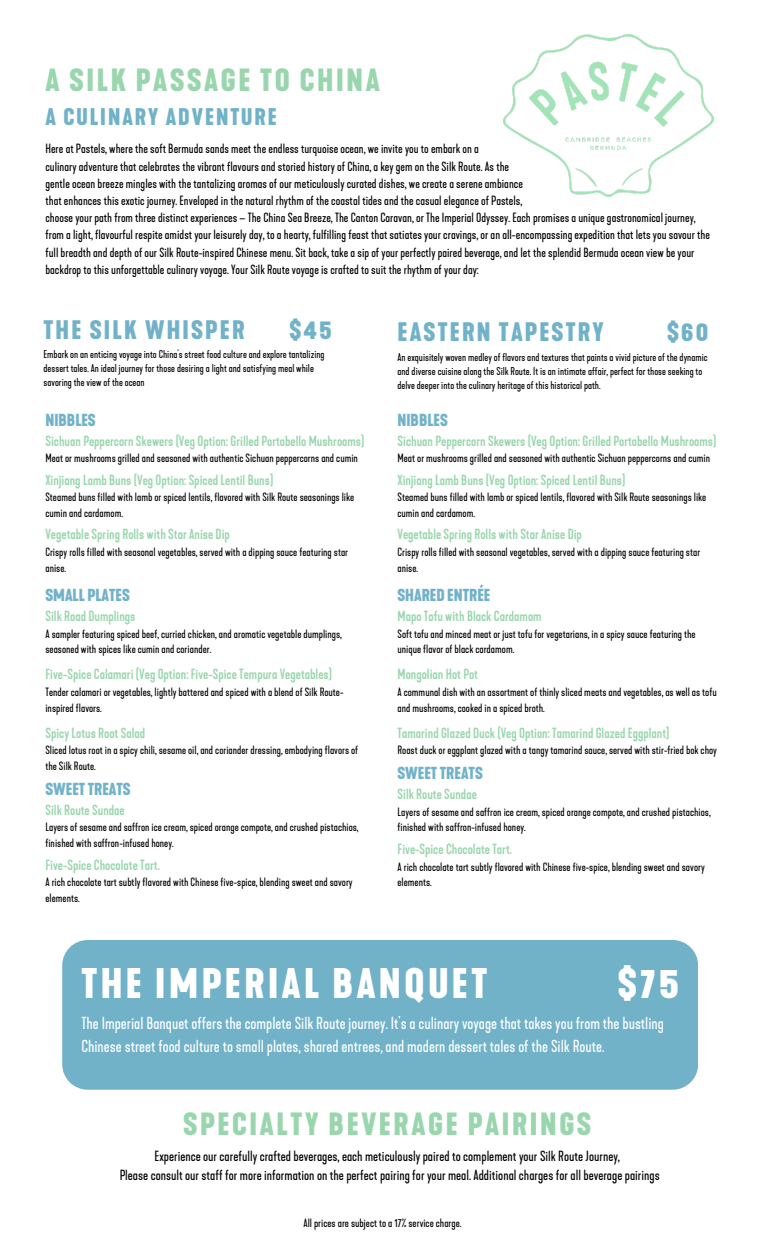
<style>
.page{position:relative;width:765px;height:1260px;background:#fff}
.page>*{position:absolute;margin:0;border:0;box-sizing:border-box;transform-origin:0 0}
.t1{font:700 40px "Kapra Neue Pro";letter-spacing:.09em;color:#fff}
.t2{font:700 30px "Kapra Neue Pro";letter-spacing:.09em;color:#99d6ad}
.t3{font:700 25px "Kapra Neue Pro";letter-spacing:.09em;color:#71b2c9}
.t4{font:700 22.5px "Kapra Neue Pro";letter-spacing:.09em;color:#71b2c9}
.t5{font:16.25px/22.5px "Kapra Neue Pro";color:#fff}
.t6{font:700 16.25px "Kapra Neue Pro";color:#71b2c9}
.t7{font:500 13.75px "Kapra Neue Pro";color:#99d6ad}
.t8{font:13.75px "Kapra Neue Pro";color:#000}
.t9{font:12.5px/17.2px "Kapra Neue Pro";color:#000}
.t10{font:11.25px/15.6px "Kapra Neue Pro";color:#000}
.t11{font:10.62px/14.1px "Kapra Neue Pro";color:#000}
</style>
<div class="page">
<img style="left:504px;top:35px;width:210px;height:161px">
<div style="left:62px;top:940px;width:636px;height:150px;background:#71b2c9;border-radius:25px"></div>
<p class="t2" style="left:45px;top:63px;width:336px">A SILK PASSAGE TO CHINA</p>
<p class="t4" style="left:45px;top:104px;width:233px">A CULINARY ADVENTURE</p>
<p class="t9" style="left:45px;top:141px;width:435px">Here at Pastels, where the soft Bermuda sands meet the endless turquoise ocean, we invite you to embark on a</p>
<p class="t9" style="left:45px;top:158px;width:465px">culinary adventure that celebrates the vibrant flavours and storied history of China, a key gem on the Silk Route. As the</p>
<p class="t9" style="left:45px;top:175px;width:479px">gentle ocean breeze mingles with the tantalizing aromas of our meticulously curated dishes, we create a serene ambiance</p>
<p class="t9" style="left:45px;top:192px;width:478px">that enhances this exotic journey. Enveloped in the natural rhythm of the coastal tides and the casual elegance of Pastels,</p>
<p class="t9" style="left:45px;top:209px;width:666px">choose your path from three distinct experiences – The China Sea Breeze, The Canton Caravan, or The Imperial Odyssey. Each promises a unique gastronomical journey, from a light, flavourful respite amidst your leisurely day, to a hearty, fulfilling feast that satiates your cravings, or an all-encompassing expedition that lets you savour the full breadth and depth of our Silk Route-inspired Chinese menu. Sit back, take a sip of your perfectly paired beverage, and let the splendid Bermuda ocean view be your backdrop to this unforgettable culinary voyage. Your Silk Route voyage is crafted to suit the rhythm of your day:</p>
<p class="t3" style="left:44px;top:315px;width:203px">THE SILK WHISPER</p>
<p class="t3" style="left:290px;top:315px;width:44px">$45</p>
<p class="t3" style="left:398px;top:318px;width:208px">EASTERN TAPESTRY</p>
<p class="t3" style="left:667px;top:318px;width:43px">$60</p>
<p class="t11" style="left:44px;top:348px;width:283px">Embark on an enticing voyage into China's street food culture and explore tantalizing dessert tales. An ideal journey for those desiring a light and satisfying meal while savoring the view of the ocean</p>
<p class="t11" style="left:398px;top:350px;width:312px">An exquisitely woven medley of flavors and textures that paints a vivid picture of the dynamic and diverse cuisine along the Silk Route. It is an intimate affair, perfect for those seeking to delve deeper into the culinary heritage of this historical path.</p>
<p class="t6" style="left:45px;top:411px;width:52px">NIBBLES</p>
<p class="t7" style="left:45px;top:433px;width:320px">Sichuan Peppercorn Skewers (Veg Option: Grilled Portobello Mushrooms)</p>
<p class="t10" style="left:45px;top:451px;width:314px">Meat or mushrooms grilled and seasoned with authentic Sichuan peppercorns and cumin</p>
<p class="t7" style="left:45px;top:472px;width:229px">Xinjiang Lamb Buns (Veg Option: Spiced Lentil Buns)</p>
<p class="t10" style="left:45px;top:490px;width:310px">Steamed buns filled with lamb or spiced lentils, flavored with Silk Route seasonings like cumin and cardamom.</p>
<p class="t7" style="left:45px;top:527px;width:186px">Vegetable Spring Rolls with Star Anise Dip</p>
<p class="t10" style="left:45px;top:544px;width:304px">Crispy rolls filled with seasonal vegetables, served with a dipping sauce featuring star anise.</p>
<p class="t6" style="left:45px;top:586px;width:86px">SMALL PLATES</p>
<p class="t7" style="left:45px;top:608px;width:92px">Silk Road Dumplings</p>
<p class="t10" style="left:45px;top:626px;width:298px">A sampler featuring spiced beef, curried chicken, and aromatic vegetable dumplings, seasoned with spices like cumin and coriander.</p>
<p class="t7" style="left:45px;top:667px;width:288px">Five-Spice Calamari (Veg Option: Five-Spice Tempura Vegetables)</p>
<p class="t10" style="left:45px;top:685px;width:300px">Tender calamari or vegetables, lightly battered and spiced with a blend of Silk Route&shy;inspired flavors.</p>
<p class="t7" style="left:45px;top:725px;width:101px">Spicy Lotus Root Salad</p>
<p class="t10" style="left:45px;top:743px;width:314px">Sliced lotus root in a spicy chili, sesame oil, and coriander dressing, embodying flavors of the Silk Route.</p>
<p class="t6" style="left:45px;top:780px;width:87px">SWEET TREATS</p>
<p class="t7" style="left:45px;top:802px;width:81px">Silk Route Sundae</p>
<p class="t10" style="left:45px;top:820px;width:315px">Layers of sesame and saffron ice cream, spiced orange compote, and crushed pistachios, finished with saffron-infused honey.</p>
<p class="t7" style="left:45px;top:857px;width:116px">Five-Spice Chocolate Tart.</p>
<p class="t10" style="left:45px;top:875px;width:309px">A rich chocolate tart subtly flavored with Chinese five-spice, blending sweet and savory elements.</p>
<p class="t6" style="left:398px;top:411px;width:52px">NIBBLES</p>
<p class="t7" style="left:398px;top:433px;width:320px">Sichuan Peppercorn Skewers (Veg Option: Grilled Portobello Mushrooms)</p>
<p class="t10" style="left:398px;top:451px;width:314px">Meat or mushrooms grilled and seasoned with authentic Sichuan peppercorns and cumin</p>
<p class="t7" style="left:398px;top:472px;width:229px">Xinjiang Lamb Buns (Veg Option: Spiced Lentil Buns)</p>
<p class="t10" style="left:398px;top:490px;width:310px">Steamed buns filled with lamb or spiced lentils, flavored with Silk Route seasonings like cumin and cardamom.</p>
<p class="t7" style="left:398px;top:527px;width:186px">Vegetable Spring Rolls with Star Anise Dip</p>
<p class="t10" style="left:398px;top:544px;width:304px">Crispy rolls filled with seasonal vegetables, served with a dipping sauce featuring star anise.</p>
<p class="t6" style="left:398px;top:586px;width:94px">SHARED ENTRÉE</p>
<p class="t7" style="left:398px;top:608px;width:146px">Mapo Tofu with Black Cardamom</p>
<p class="t10" style="left:398px;top:626px;width:300px">Soft tofu and minced meat or just tofu for vegetarians, in a spicy sauce featuring the unique flavor of black cardamom.</p>
<p class="t7" style="left:398px;top:667px;width:82px">Mongolian Hot Pot</p>
<p class="t10" style="left:398px;top:685px;width:321px">A communal dish with an assortment of thinly sliced meats and vegetables, as well as tofu and mushrooms, cooked in a spiced broth.</p>
<p class="t7" style="left:398px;top:725px;width:273px">Tamarind Glazed Duck (Veg Option: Tamarind Glazed Eggplant)</p>
<p class="t10" style="left:398px;top:743px;width:321px">Roast duck or eggplant glazed with a tangy tamarind sauce, served with stir-fried bok choy</p>
<p class="t6" style="left:398px;top:764px;width:87px">SWEET TREATS</p>
<p class="t7" style="left:398px;top:786px;width:81px">Silk Route Sundae</p>
<p class="t10" style="left:398px;top:804px;width:315px">Layers of sesame and saffron ice cream, spiced orange compote, and crushed pistachios, finished with saffron-infused honey.</p>
<p class="t7" style="left:398px;top:841px;width:116px">Five-Spice Chocolate Tart.</p>
<p class="t10" style="left:398px;top:859px;width:309px">A rich chocolate tart subtly flavored with Chinese five-spice, blending sweet and savory elements.</p>
<p class="t1" style="left:81px;top:961px;width:407px">THE IMPERIAL BANQUET</p>
<p class="t1" style="left:618px;top:961px;width:63px">$75</p>
<p class="t5" style="left:81px;top:1013px;width:584px">The Imperial Banquet offers the complete Silk Route journey. It's a culinary voyage that takes you from the bustling<br>Chinese street food culture to small plates, shared entrees, and modern dessert tales of the Silk Route.</p>
<p class="t2" style="left:183px;top:1108px;width:410px">SPECIALTY BEVERAGE PAIRINGS</p>
<p class="t8" style="left:155px;top:1148px;width:467px">Experience our carefully crafted beverages, each meticulously paired to complement your Silk Route Journey,</p>
<p class="t8" style="left:120px;top:1167px;width:542px">Please consult our staff for more information on the perfect pairing for your meal. Additional charges for all beverage pairings</p>
<p class="t10" style="left:303px;top:1216px;width:160px">All prices are subject to a 17% service charge.</p>
</div>
